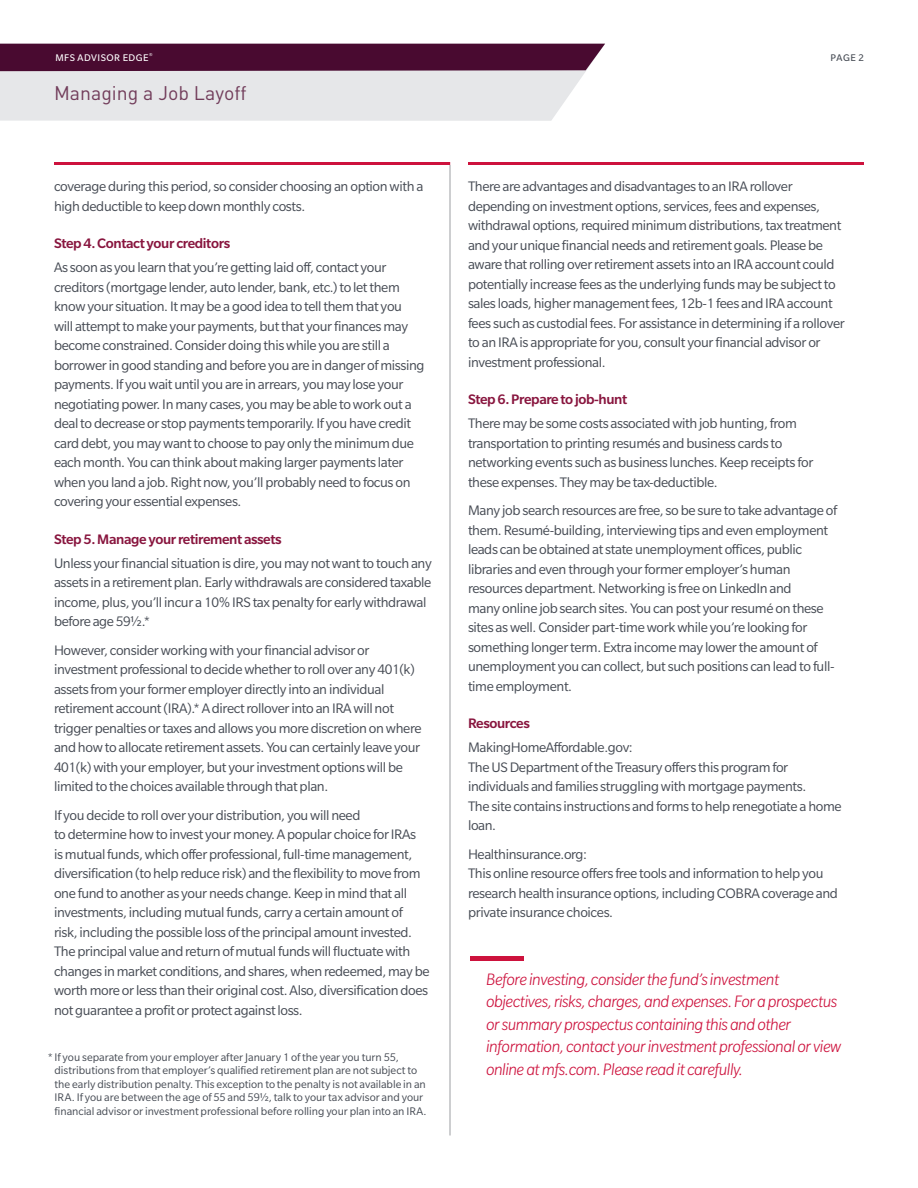
<style>
.page{position:relative;width:918px;height:1188px;background:#fff}
.page>*{position:absolute;margin:0;border:0;box-sizing:border-box;transform-origin:0 0}
.t1{font:75px "Slate Std";color:#cd123d}
.t2{font:19.5px "DINOT";color:#723d5b}
.t3{font:italic 300 18px/22.5px "Slate Std";letter-spacing:-.025em;color:#cd123d}
.t4{font:15px/19.5px "Slate Std";letter-spacing:-.025em;color:#464b54}
.t5{font:500 15px "Slate Std";letter-spacing:-.025em;color:#88153e}
.t6{font:12px/13.5px "Slate Std";letter-spacing:-.005em;color:#464b54}
.t7{font:10.5px "Slate Std";letter-spacing:.04em;color:#fff}
.t8{font:10.5px "Slate Std";color:#464b54}
</style>
<div class="page">
<hr style="left:450px;top:165px;width:1px;height:971px;background:#9d9fa2">
<hr style="left:54px;top:162px;width:396px;height:3px;background:#cd123d">
<hr style="left:468px;top:162px;width:396px;height:3px;background:#cd123d">
<div style="left:0;top:71px;width:586px;height:50px;background:#e6e7e9"></div>
<div style="left:0;top:44px;width:605px;height:27px;background:#490a30"></div>
<p class="t7" style="left:56px;top:52px;width:98px">MFS ADVISOR EDGE<sup>®</sup></p>
<h2 class="t2" style="left:54px;top:81px;width:194px">Managing a Job Layoff</h2>
<p class="t4" style="left:54px;top:177px;width:371px">coverage during this period, so consider choosing an option with a high deductible to keep down monthly costs.</p>
<p class="t5" style="left:54px;top:236px;width:178px">Step 4. Contact your creditors</p>
<p class="t4" style="left:54px;top:258px;width:372px">As soon as you learn that you’re getting laid off, contact your creditors (mortgage lender, auto lender, bank, etc.) to let them know your situation. It may be a good idea to tell them that you will attempt to make your payments, but that your finances may become constrained. Consider doing this while you are still a borrower in good standing and before you are in danger of missing payments. If you wait until you are in arrears, you may lose your negotiating power. In many cases, you may be able to work out a deal to decrease or stop payments temporarily. If you have credit card debt, you may want to choose to pay only the minimum due each month. You can think about making larger payments later when you land a job. Right now, you’ll probably need to focus on covering your essential expenses.</p>
<p class="t5" style="left:54px;top:531px;width:229px">Step 5. Manage your retirement assets</p>
<p class="t4" style="left:54px;top:553px;width:379px">Unless your financial situation is dire, you may not want to touch any assets in a retirement plan. Early withdrawals are considered taxable income, plus, you’ll incur a 10% IRS tax penalty for early withdrawal before age 59½.*</p>
<p class="t4" style="left:54px;top:640px;width:369px">However, consider working with your financial advisor or investment professional to decide whether to roll over any 401(k) assets from your former employer directly into an individual retirement account (IRA).* A direct rollover into an IRA will not trigger penalties or taxes and allows you more discretion on where and how to allocate retirement assets. You can certainly leave your 401(k) with your employer, but your investment options will be limited to the choices available through that plan.</p>
<p class="t4" style="left:54px;top:805px;width:377px">If you decide to roll over your distribution, you will need<br>to determine how to invest your money. A popular choice for IRAs<br>is mutual funds, which offer professional, full-time management, diversification (to help reduce risk) and the flexibility to move from one fund to another as your needs change. Keep in mind that all investments, including mutual funds, carry a certain amount of risk, including the possible loss of the principal amount invested.<br>The principal value and return of mutual funds will fluctuate with changes in market conditions, and shares, when redeemed, may be worth more or less than their original cost. Also, diversification does not guarantee a profit or protect against loss.</p>
<p class="t6" style="left:55px;top:1050px;width:374px;text-indent:-7px">* If you separate from your employer after January 1 of the year you turn 55, distributions from that employer’s qualified retirement plan are not subject to the early distribution penalty. This exception to the penalty is not available in an IRA. If you are between the age of 55 and 59½, talk to your tax advisor and your financial advisor or investment professional before rolling your plan into an IRA.</p>
<p class="t8" style="left:831px;top:52px;width:35px">PAGE 2</p>
<p class="t4" style="left:468px;top:177px;width:378px">There are advantages and disadvantages to an IRA rollover depending on investment options, services, fees and expenses, withdrawal options, required minimum distributions, tax treatment and your unique financial needs and retirement goals. Please be aware that rolling over retirement assets into an IRA account could potentially increase fees as the underlying funds may be subject to sales loads, higher management fees, 12b-1 fees and IRA account fees such as custodial fees. For assistance in determining if a rollover to an IRA is appropriate for you, consult your financial advisor or investment professional.</p>
<p class="t5" style="left:468px;top:392px;width:161px">Step 6. Prepare to job-hunt</p>
<p class="t4" style="left:468px;top:414px;width:347px">There may be some costs associated with job hunting, from transportation to printing resumés and business cards to networking events such as business lunches. Keep receipts for these expenses. They may be tax-deductible.</p>
<p class="t4" style="left:468px;top:501px;width:371px">Many job search resources are free, so be sure to take advantage of them. Resumé-building, interviewing tips and even employment leads can be obtained at state unemployment offices, public libraries and even through your former employer’s human resources department. Networking is free on LinkedIn and<br>many online job search sites. You can post your resumé on these sites as well. Consider part-time work while you’re looking for something longer term. Extra income may lower the amount of unemployment you can collect, but such positions can lead to full&shy;time employment.</p>
<p class="t5" style="left:468px;top:716px;width:63px">Resources</p>
<p class="t4" style="left:468px;top:738px;width:375px">MakingHomeAffordable.gov:<br>The US Department of the Treasury offers this program for individuals and families struggling with mortgage payments.<br>The site contains instructions and forms to help renegotiate a home loan.</p>
<p class="t4" style="left:468px;top:844px;width:372px">Healthinsurance.org:<br>This online resource offers free tools and information to help you research health insurance options, including COBRA coverage and private insurance choices.</p>
<h1 class="t1" style="left:468px;top:913px;width:60px">—</h1>
<p class="t3" style="left:486px;top:968px;width:357px">Before investing, consider the fund’s investment objectives, risks, charges, and expenses. For a prospectus or summary prospectus containing this and other information, contact your investment professional or view online at mfs.com. Please read it carefully.</p>
</div>
